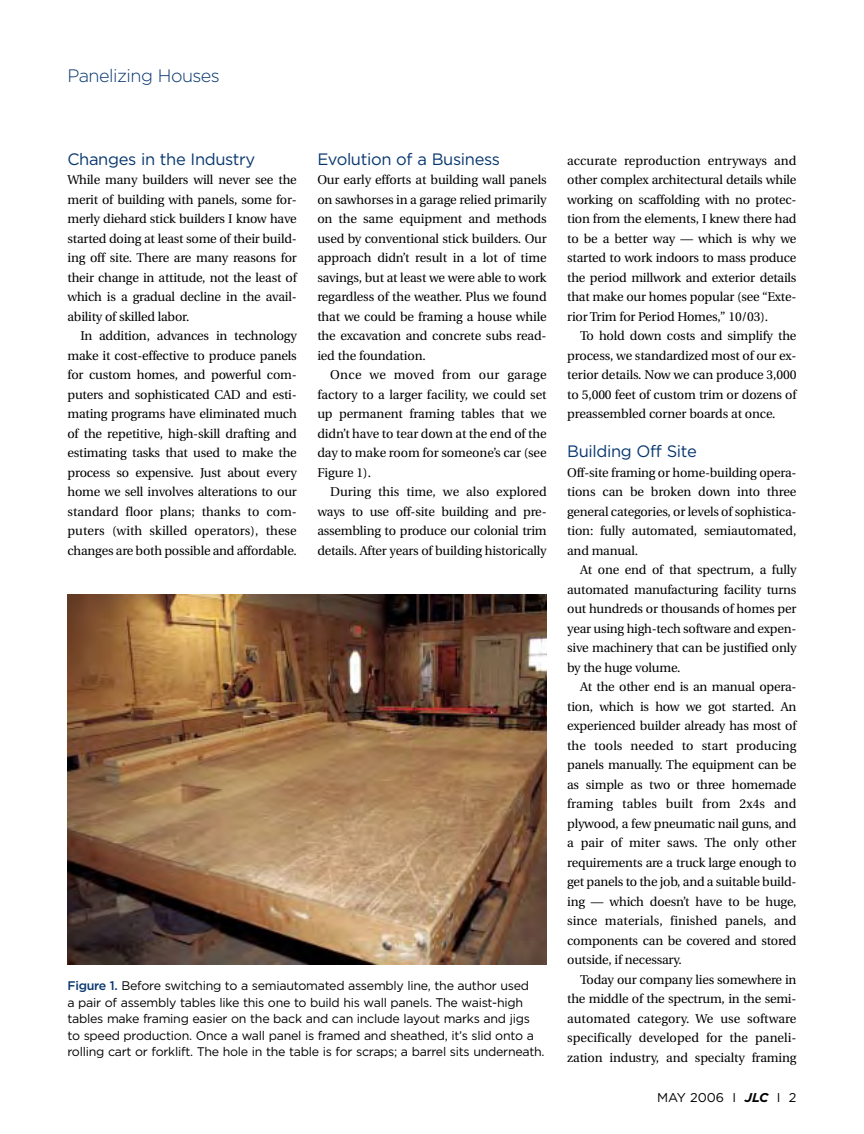
<style>
.page{position:relative;width:864px;height:1134px;background:#fff}
.page>*{position:absolute;margin:0;border:0;box-sizing:border-box;transform-origin:0 0}
.t1{font:300 18px "Gotham";letter-spacing:-.03em;color:#07376f}
.t2{font:16.5px "Gotham";letter-spacing:-.02em;color:#07376f}
.t3{font:12.75px/19.5px "Utopia";letter-spacing:-.015em;color:#000;text-align:justify}
.t4{font:12.75px "Gotham";color:#000}
.t5{font:12.45px/16.5px "Gotham";letter-spacing:-.02em;color:#000}
.s1{font-weight:500;color:#07376f}
.s2{font-weight:700;font-style:italic}
</style>
<div class="page">
<img style="left:68px;top:594px;width:479px;height:370px">
<h1 class="t1" style="left:68px;top:69px;width:154px">Panelizing Houses</h1>
<p class="t2" style="left:68px;top:153px;width:189px">Changes in the Industry</p>
<p class="t3" style="left:68px;top:172px;width:231px">While many builders will never see the merit of building with panels, some for&shy;merly diehard stick builders I know have started doing at least some of their build&shy;ing off site. There are many reasons for their change in attitude, not the least of which is a gradual decline in the avail&shy;ability of skilled labor.</p>
<p class="t3" style="left:68px;top:328px;width:231px;text-indent:13px">In addition, advances in technology make it cost-effective to produce panels for custom homes, and powerful com&shy;puters and sophisticated CAD and esti&shy;mating programs have eliminated much of the repetitive, high-skill drafting and estimating tasks that used to make the process so expensive. Just about every home we sell involves alterations to our standard floor plans; thanks to com&shy;puters (with skilled operators), these changes are both possible and affordable.</p>
<p class="t2" style="left:317px;top:153px;width:184px">Evolution of a Business</p>
<p class="t3" style="left:317px;top:172px;width:231px">Our early efforts at building wall panels on sawhorses in a garage relied primarily on the same equipment and methods used by conventional stick builders. Our approach didn’t result in a lot of time savings, but at least we were able to work regardless of the weather. Plus we found that we could be framing a house while the excavation and concrete subs read&shy;ied the foundation.</p>
<p class="t3" style="left:317px;top:367px;width:231px;text-indent:13px">Once we moved from our garage factory to a larger facility, we could set up permanent framing tables that we didn’t have to tear down at the end of the day to make room for someone’s car (see Figure 1).</p>
<p class="t3" style="left:317px;top:484px;width:231px;text-indent:13px">During this time, we also explored ways to use off-site building and pre&shy;assembling to produce our colonial trim details. After years of building historically</p>
<p class="t5" style="left:68px;top:979px;width:479px"><span class="s1">Figure 1.</span> Before switching to a semiautomated assembly line, the author used<br>a pair of assembly tables like this one to build his wall panels. The waist-high tables make framing easier on the back and can include layout marks and jigs to speed production. Once a wall panel is framed and sheathed, it’s slid onto a rolling cart or forklift. The hole in the table is for scraps; a barrel sits underneath.</p>
<p class="t3" style="left:567px;top:152px;width:231px">accurate reproduction entryways and other complex architectural details while working on scaffolding with no protec&shy;tion from the elements, I knew there had to be a better way — which is why we started to work indoors to mass produce the period millwork and exterior details that make our homes popular (see “Exte&shy;rior Trim for Period Homes,” 10/03).</p>
<p class="t3" style="left:567px;top:328px;width:231px;text-indent:13px">To hold down costs and simplify the process, we standardized most of our ex&shy;terior details. Now we can produce 3,000 to 5,000 feet of custom trim or dozens of preassembled corner boards at once.</p>
<p class="t2" style="left:567px;top:445px;width:131px">Building Off Site</p>
<p class="t3" style="left:567px;top:464px;width:231px">Off-site framing or home-building opera&shy;tions can be broken down into three general categories, or levels of sophistica&shy;tion: fully automated, semiautomated, and manual.</p>
<p class="t3" style="left:567px;top:562px;width:231px;text-indent:13px">At one end of that spectrum, a fully automated manufacturing facility turns out hundreds or thousands of homes per year using high-tech software and expen&shy;sive machinery that can be justified only by the huge volume.</p>
<p class="t3" style="left:567px;top:679px;width:231px;text-indent:13px">At the other end is an manual opera&shy;tion, which is how we got started. An experienced builder already has most of the tools needed to start producing panels manually. The equipment can be as simple as two or three homemade framing tables built from 2x4s and plywood, a few pneumatic nail guns, and a pair of miter saws. The only other requirements are a truck large enough to get panels to the job, and a suitable build&shy;ing — which doesn’t have to be huge, since materials, finished panels, and components can be covered and stored outside, if necessary.</p>
<p class="t3" style="left:567px;top:971px;width:231px;text-indent:13px">Today our company lies somewhere in the middle of the spectrum, in the semi&shy;automated category. We use software specifically developed for the paneli&shy;zation industry, and specialty framing</p>
<p class="t4" style="left:657px;top:1093px;width:141px">MAY 2006 I <span class="s2">JLC</span> I 2</p>
</div>
